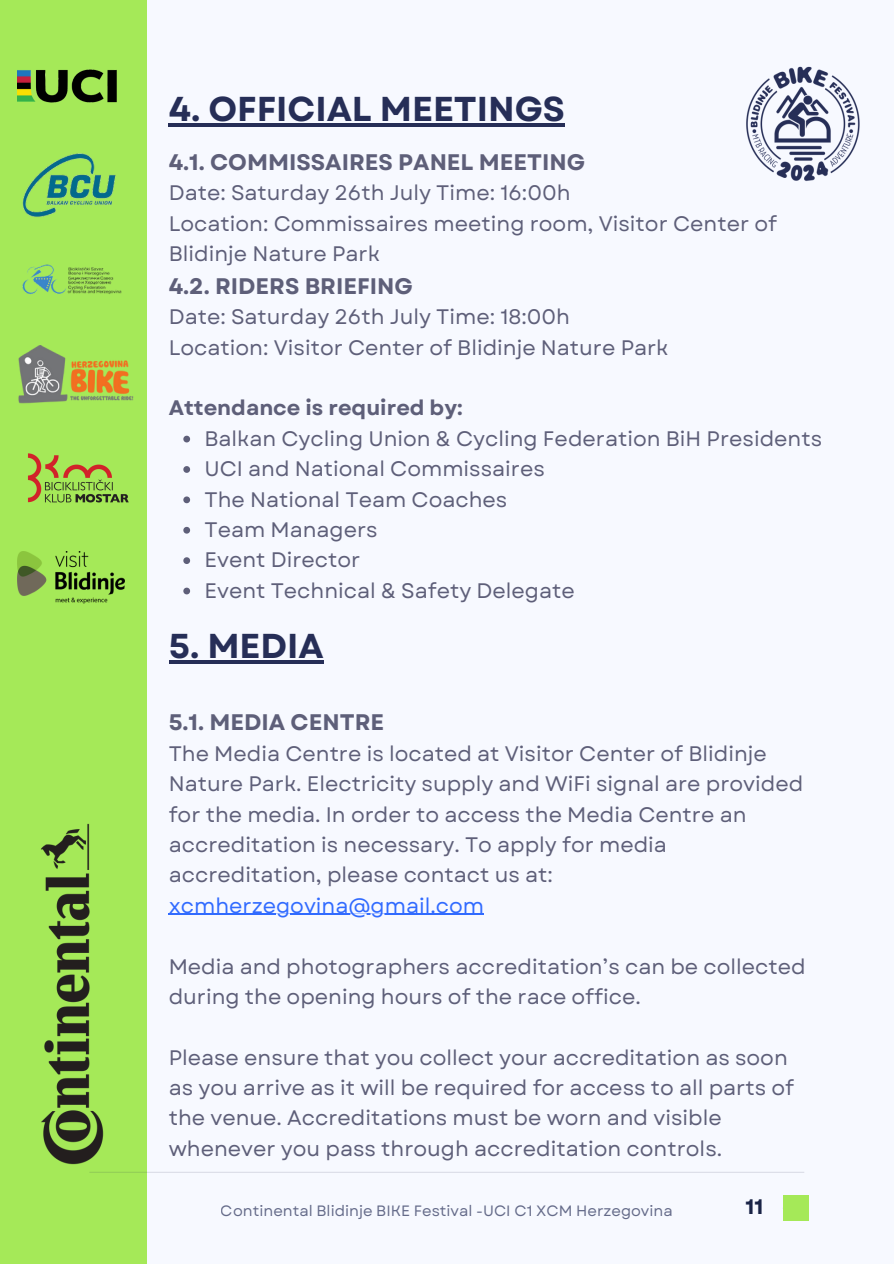
<style>
.page{position:relative;width:894px;height:1264px;background:#fff}
.page>*{position:absolute;margin:0;border:0;box-sizing:border-box;transform-origin:0 0}
.t1{font:700 34.5px "Garet";color:#262e57}
.t2{font:700 22.5px "Garet";color:#5e5f79}
.t3{font:21px/30.3px "Garet";color:#5e5f79}
.t4{font:21px "Garet";color:#316bff}
.t5{font:700 21px "Garet";color:#5e5f79}
.t6{font:700 21px "Garet";color:#1a2447}
.t7{font:15px "Garet";color:#262e57}
</style>
<div class="page">
<div style="left:0;top:0;width:893px;height:1263px;background:#f7f9ff"></div>
<div style="left:782px;top:1195px;width:26px;height:25px;background:#a5e958"></div>
<div style="left:0;top:0;width:147px;height:1263px;background:#a5e958"></div>
<img style="left:18px;top:69px;width:99px;height:34px">
<hr style="left:89px;top:1171px;width:715px;height:1px;background:#1a2447">
<hr style="left:169px;top:123px;width:396px;height:4px;background:#262e57">
<img style="left:746px;top:66px;width:114px;height:115px">
<svg style="left:183px;top:435px;width:7px;height:7px"></svg>
<svg style="left:183px;top:466px;width:7px;height:7px"></svg>
<svg style="left:183px;top:496px;width:7px;height:7px"></svg>
<svg style="left:183px;top:527px;width:7px;height:6px"></svg>
<svg style="left:183px;top:557px;width:7px;height:7px"></svg>
<svg style="left:183px;top:587px;width:7px;height:7px"></svg>
<img style="left:28px;top:453px;width:101px;height:50px">
<hr style="left:169px;top:913px;width:315px;height:2px;background:#316bff">
<hr style="left:169px;top:660px;width:154px;height:4px;background:#262e57">
<img style="left:40px;top:823px;width:132px;height:349px">
<img style="left:22px;top:264px;width:100px;height:30px">
<img style="left:22px;top:153px;width:94px;height:64px">
<img style="left:18px;top:346px;width:116px;height:58px">
<img style="left:18px;top:552px;width:106px;height:51px">
<p class="t1" style="left:169px;top:84px;width:397px">4. OFFICIAL MEETINGS</p>
<p class="t2" style="left:169px;top:146px;width:418px">4.1. COMMISSAIRES PANEL MEETING</p>
<p class="t3" style="left:169px;top:178px;width:609px">Date: Saturday 26th July Time: 16:00h<br>Location: Commissaires meeting room, Visitor Center of<br>Blidinje Nature Park</p>
<p class="t2" style="left:169px;top:270px;width:246px">4.2. RIDERS BRIEFING</p>
<p class="t3" style="left:169px;top:302px;width:501px">Date: Saturday 26th July Time: 18:00h<br>Location: Visitor Center of Blidinje Nature Park</p>
<p class="t5" style="left:169px;top:393px;width:295px">Attendance is required by:</p>
<p class="t3" style="left:204px;top:423px;width:619px">Balkan Cycling Union &amp; Cycling Federation BiH Presidents</p>
<p class="t3" style="left:204px;top:454px;width:342px">UCI and National Commissaires</p>
<p class="t3" style="left:204px;top:484px;width:304px">The National Team Coaches</p>
<h1 class="t3" style="left:204px;top:514px;width:175px">Team Managers</h1>
<h3 class="t3" style="left:204px;top:545px;width:157px">Event Director</h3>
<h2 class="t3" style="left:204px;top:575px;width:372px">Event Technical &amp; Safety Delegate</h2>
<p class="t1" style="left:169px;top:621px;width:156px">5. MEDIA</p>
<p class="t2" style="left:169px;top:706px;width:217px">5.1. MEDIA CENTRE</p>
<p class="t3" style="left:169px;top:738px;width:636px">The Media Centre is located at Visitor Center of Blidinje Nature Park. Electricity supply and WiFi signal are provided for the media. In order to access the Media Centre an accreditation is necessary. To apply for media accreditation, please contact us at:</p>
<p class="t4" style="left:169px;top:890px;width:317px">xcmherzegovina@gmail.com</p>
<p class="t3" style="left:169px;top:951px;width:638px">Media and photographers accreditation’s can be collected during the opening hours of the race office.</p>
<p class="t3" style="left:169px;top:1042px;width:626px">Please ensure that you collect your accreditation as soon as you arrive as it will be required for access to all parts of the venue. Accreditations must be worn and visible whenever you pass through accreditation controls.</p>
<p class="t7" style="left:221px;top:1199px;width:453px">Continental Blidinje BIKE Festival -UCI C1 XCM Herzegovina</p>
<p class="t6" style="left:745px;top:1191px;width:19px">11</p>
</div>
